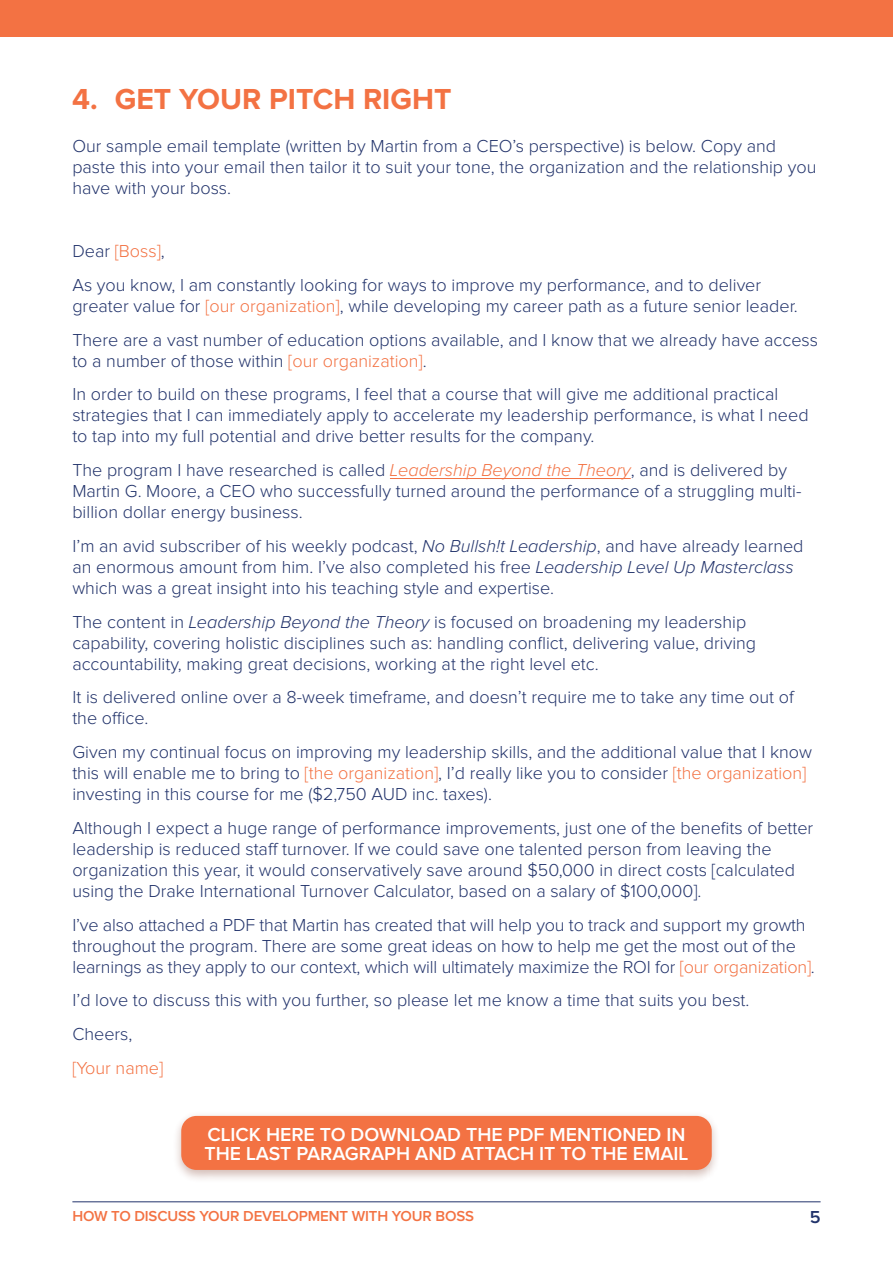
<style>
.page{position:relative;width:893px;height:1263px;background:#fff}
.page>*{position:absolute;margin:0;border:0;box-sizing:border-box;transform-origin:0 0}
.t1{font:700 30px "Proxima Nova";color:#f37243}
.t2{font:600 19.5px/19.5px "Proxima Nova";color:#fff}
.t3{font:300 18px/21px "Proxima Nova";color:#22336b}
.t4{font:300 18px "Proxima Nova";color:#f37243}
.t5{font:600 18px "Proxima Nova";color:#22336b}
.t6{font:600 15px "Proxima Nova";letter-spacing:-.01em;color:#f37243}
.s1{color:#22336b}
.s2{color:#f37243}
.s3{font-style:italic;color:#f37243}
.s4{font-style:italic}
</style>
<div class="page">
<hr style="left:72px;top:1201px;width:749px;height:1px;background:#22336b">
<hr style="left:390px;top:478px;width:241px;height:1px;background:#f37243">
<div style="left:172px;top:1111px;width:549px;height:72px;background:#8e5343;opacity:.4"></div>
<div style="left:181px;top:1116px;width:531px;height:54px;background:#f37243;border-radius:15px"></div>
<div style="left:0;top:0;width:893px;height:36px;background:#f37243"></div>
<p class="t1" style="left:72px;top:81px;width:381px">4. GET YOUR PITCH RIGHT</p>
<p class="t3" style="left:72px;top:136px;width:745px">Our sample email template (written by Martin from a CEO’s perspective) is below. Copy and paste this into your email then tailor it to suit your tone, the organization and the relationship you have with your boss.</p>
<p class="t4" style="left:72px;top:243px;width:94px"><span class="s1">Dear</span> [Boss]<span class="s1">,</span></p>
<p class="t3" style="left:72px;top:275px;width:727px">As you know, I am constantly looking for ways to improve my performance, and to deliver greater value for <span class="s2">[our organization]</span>, while developing my career path as a future senior leader.</p>
<p class="t3" style="left:72px;top:330px;width:747px">There are a vast number of education options available, and I know that we already have access to a number of those within <span class="s2">[our organization]</span>.</p>
<p class="t3" style="left:72px;top:385px;width:738px">In order to build on these programs, I feel that a course that will give me additional practical strategies that I can immediately apply to accelerate my leadership performance, is what I need to tap into my full potential and drive better results for the company.</p>
<p class="t3" style="left:72px;top:460px;width:730px">The program I have researched is called <span class="s3">Leadership Beyond the Theory</span>, and is delivered by<br>Martin G. Moore, a CEO who successfully turned around the performance of a struggling multi&shy;billion dollar energy business.</p>
<p class="t3" style="left:72px;top:536px;width:733px">I’m an avid subscriber of his weekly podcast, <span class="s4">No Bullsh!t Leadership</span>, and have already learned an enormous amount from him. I’ve also completed his free <span class="s4">Leadership Level Up Masterclass </span>which was a great insight into his teaching style and expertise.</p>
<p class="t3" style="left:72px;top:612px;width:685px">The content in <span class="s4">Leadership Beyond the Theory</span> is focused on broadening my leadership capability, covering holistic disciplines such as: handling conflict, delivering value, driving accountability, making great decisions, working at the right level etc.</p>
<p class="t3" style="left:72px;top:688px;width:723px">It is delivered online over a 8-week timeframe, and doesn’t require me to take any time out of the office.</p>
<p class="t3" style="left:72px;top:742px;width:741px">Given my continual focus on improving my leadership skills, and the additional value that I know this will enable me to bring to <span class="s2">[the organization]</span>, I’d really like you to consider <span class="s2">[the organization] </span>investing in this course for me ($2,750 AUD inc. taxes).</p>
<p class="t3" style="left:72px;top:818px;width:742px">Although I expect a huge range of performance improvements, just one of the benefits of better leadership is reduced staff turnover. If we could save one talented person from leaving the organization this year, it would conservatively save around $50,000 in direct costs [calculated using the Drake International Turnover Calculator, based on a salary of $100,000].</p>
<p class="t3" style="left:72px;top:915px;width:744px">I’ve also attached a PDF that Martin has created that will help you to track and support my growth throughout the program. There are some great ideas on how to help me get the most out of the learnings as they apply to our context, which will ultimately maximize the ROI for <span class="s2">[our organization]</span>.</p>
<p class="t3" style="left:72px;top:991px;width:679px">I’d love to discuss this with you further, so please let me know a time that suits you best.</p>
<p class="t3" style="left:72px;top:1024px;width:62px">Cheers,</p>
<p class="t4" style="left:72px;top:1060px;width:92px">[Your name]</p>
<p class="t2" style="left:204px;top:1125px;width:485px">CLICK HERE TO DOWNLOAD THE PDF MENTIONED IN<br>THE LAST PARAGRAPH AND ATTACH IT TO THE EMAIL</p>
<p class="t6" style="left:72px;top:1209px;width:403px">HOW TO DISCUSS YOUR DEVELOPMENT WITH YOUR BOSS</p>
<p class="t5" style="left:810px;top:1209px;width:12px">5</p>
</div>
